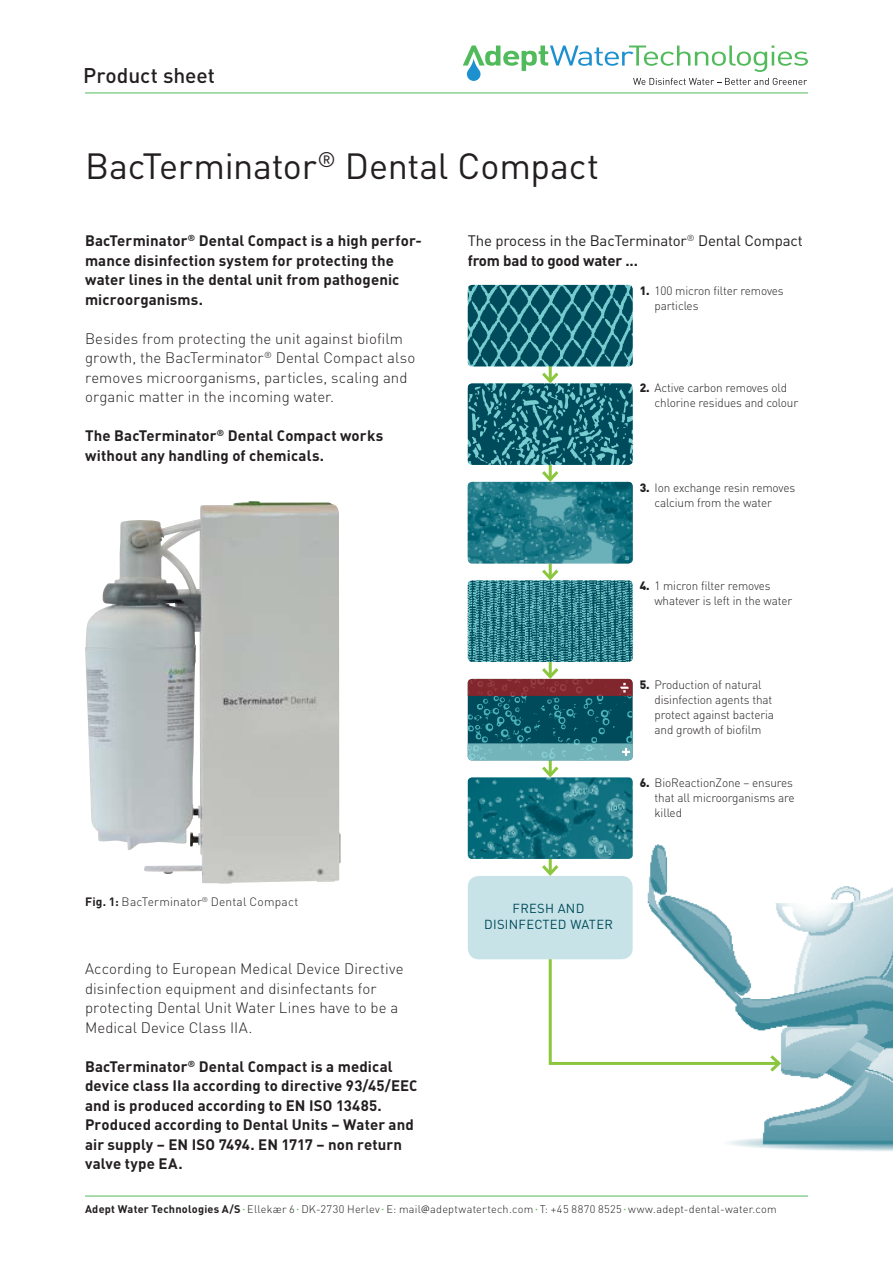
<style>
.page{position:relative;width:893px;height:1263px;background:#fff}
.page>*{position:absolute;margin:0;border:0;box-sizing:border-box;transform-origin:0 0}
.t1{font:36px "DIN";letter-spacing:-.01em;color:#231f20}
.t2{font:500 21px "DIN";color:#231f20}
.t3{font:700 15px/19.5px "DIN";letter-spacing:.01em;color:#231f20}
.t4{font:300 15px/19.5px "DIN";letter-spacing:.005em;color:#231f20}
.t5{font:15px/19.5px "DIN";letter-spacing:-.01em;color:#231f20}
.t6{font:12.9px/15.9px "DIN";letter-spacing:.02em;color:#004b5b;text-align:center}
.t7{font:300 12px/15px "DIN";letter-spacing:-.01em;color:#231f20}
.t8{font:300 12px "DIN";letter-spacing:.015em;color:#231f20}
.t9{font:300 10.95px "DIN";letter-spacing:.02em;color:#231f20}
.s1{font-weight:700}
.s2{font-weight:900}
.s3{font-weight:900;font-size:4.5px;color:#51ba5b}
.s4{font-family:"The Sans"}
</style>
<div class="page">
<svg style="left:463px;top:46px;width:345px;height:39px"></svg>
<hr style="left:85px;top:93px;width:723px;height:1px;background:#51ba5b">
<hr style="left:85px;top:1196px;width:723px;height:1px;background:#51ba5b">
<hr style="left:549px;top:959px;width:3px;height:106px;background:#8bc63e">
<hr style="left:550px;top:1062px;width:229px;height:3px;background:#8bc63e">
<hr style="left:549px;top:551px;width:3px;height:27px;background:#8bc63e">
<hr style="left:549px;top:846px;width:3px;height:28px;background:#8bc63e">
<svg style="left:542px;top:862px;width:17px;height:14px"></svg>
<svg style="left:468px;top:285px;width:165px;height:197px"></svg>
<svg style="left:468px;top:482px;width:165px;height:81px;background:#257e8b"></svg>
<img style="left:468px;top:696px;width:165px;height:47px">
<svg style="left:468px;top:566px;width:165px;height:130px"></svg>
<svg style="left:468px;top:743px;width:165px;height:34px"></svg>
<img style="left:644px;top:844px;width:249px;height:307px">
<img style="left:468px;top:777px;width:165px;height:82px">
<div style="left:468px;top:876px;width:165px;height:83px;background:#c7e3e8;border-radius:11px"></div>
<img style="left:85px;top:501px;width:255px;height:382px">
<h2 class="t2" style="left:83px;top:62px;width:133px">Product sheet</h2>
<h1 class="t1" style="left:85px;top:142px;width:515px">BacTerminator<sup>®</sup> Dental Compact</h1>
<p class="t3" style="left:85px;top:231px;width:338px">BacTerminator<sup>®</sup> Dental Compact is a high perfor&shy;mance disinfection system for protecting the water lines in the dental unit from pathogenic microorganisms.</p>
<p class="t4" style="left:85px;top:328px;width:332px">Besides from protecting the unit against biofilm growth, the BacTerminator<sup>®</sup> Dental Compact also removes microorganisms, particles, scaling and organic matter in the incoming water.</p>
<p class="t3" style="left:85px;top:426px;width:300px">The BacTerminator<sup>®</sup> Dental Compact works without any handling of chemicals.</p>
<p class="t8" style="left:85px;top:893px;width:215px"><span class="s1">Fig. 1:</span> BacTerminator<sup>®</sup> Dental Compact</p>
<p class="t5" style="left:468px;top:231px;width:336px">The process in the BacTerminator<sup>®</sup> Dental Compact <span class="s1">from bad to good water ...</span></p>
<p class="t7" style="left:655px;top:283px;width:131px;text-indent:-15px"><span class="s2">1.</span> 100 micron filter removes particles</p>
<p class="t7" style="left:655px;top:380px;width:145px;text-indent:-15px"><span class="s2">2.</span> Active carbon removes old chlorine residues and colour</p>
<p class="t7" style="left:655px;top:479px;width:142px;text-indent:-15px"><span class="s2">3.</span> Ion exchange resin removes calcium from the water</p>
<p class="t7" style="left:654px;top:578px;width:139px;text-indent:-15px"><span class="s2">4.</span> 1 micron filter removes whatever is left in the water</p>
<p class="t7" style="left:654px;top:676px;width:121px;text-indent:-15px"><span class="s2">5.</span> Production of natural disinfection agents that protect against bacteria and growth of biofilm</p>
<p class="t7" style="left:655px;top:775px;width:142px;text-indent:-15px"><span class="s2">6.</span> BioReactionZone – ensures that all microorganisms are killed</p>
<p class="t6" style="left:484px;top:900px;width:130px">FRESH AND<br>DISINFECTED WATER</p>
<p class="t4" style="left:85px;top:958px;width:320px">According to European Medical Device Directive disinfection equipment and disinfectants for protecting Dental Unit Water Lines have to be a Medical Device Class IIA.</p>
<p class="t3" style="left:85px;top:1056px;width:334px">BacTerminator<sup>®</sup> Dental Compact is a medical device class IIa according to directive 93/45/EEC and is produced according to EN ISO 13485.<br>Produced according to Dental Units – Water and air supply – EN ISO 7494. EN 1717 – non return valve type EA.</p>
<p class="t9" style="left:85px;top:1201px;width:693px"><span class="s1">Adept Water Technologies A/S</span> <span class="s3">•</span> Ellekær 6 <span class="s3">•</span> DK-2730 Herlev <span class="s3">•</span> E: mail<span class="s4">@</span>adeptwatertech.com <span class="s3">•</span> T: +45 8870 8525 <span class="s3">•</span> www.adept-dental-water.com</p>
</div>
